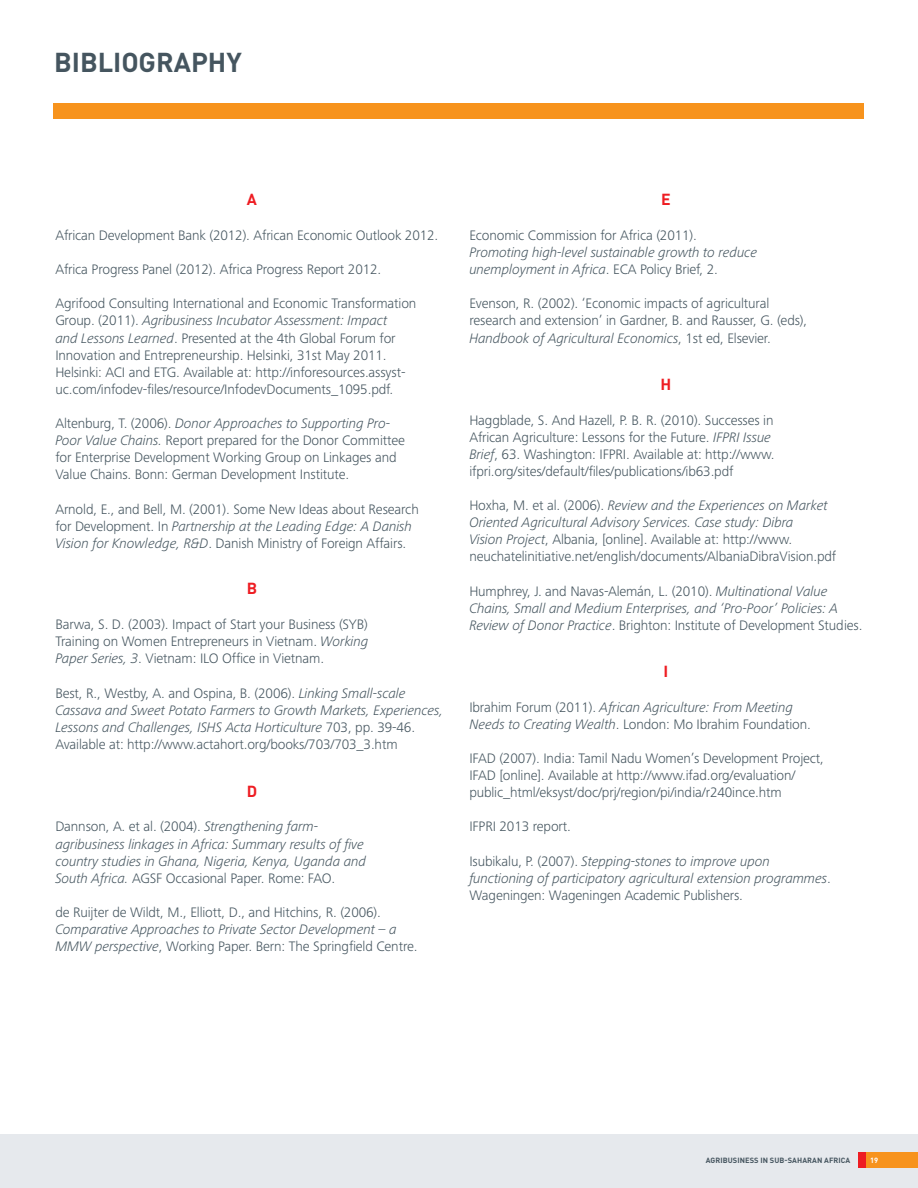
<style>
.page{position:relative;width:918px;height:1188px;background:#fff}
.page>*{position:absolute;margin:0;border:0;box-sizing:border-box;transform-origin:0 0}
.t1{font:700 27px "DIN Pro";color:#45555f}
.t2{font:700 15.9px "DIN Pro";color:#ee1d23}
.t3{font:300 14.25px/17.1px "Frutiger Next Pro";letter-spacing:-.01em;color:#45555f}
.t4{font:italic 300 14.25px/17.1px "Frutiger Next Pro";letter-spacing:-.01em;color:#45555f}
.t5{font:700 7.5px "DIN Pro";letter-spacing:.01em;color:#45555f}
.t6{font:700 7.5px "DIN Pro";color:#fff}
.s1{font-style:italic}
.s2{font-style:normal}
</style>
<div class="page">
<div style="left:0;top:1134px;width:918px;height:54px;background:#e6e9ed"></div>
<div style="left:858px;top:1152px;width:60px;height:16px;background:#f7931d"></div>
<div style="left:858px;top:1152px;width:7px;height:16px;background:#ee1d23"></div>
<div style="left:54px;top:103px;width:810px;height:16px;background:#f7931d"></div>
<p class="t1" style="left:54px;top:40px;width:189px">BIBLIOGRAPHY</p>
<p class="t2" style="left:247px;top:186px;width:12px">A</p>
<p class="t3" style="left:55px;top:227px;width:385px">African Development Bank (2012). African Economic Outlook 2012.</p>
<p class="t3" style="left:55px;top:261px;width:327px">Africa Progress Panel (2012). Africa Progress Report 2012.</p>
<p class="t3" style="left:55px;top:295px;width:363px">Agrifood Consulting International and Economic Transformation Group. (2011). <span class="s1">Agribusiness Incubator Assessment: Impact<br>and Lessons Learned</span>. Presented at the 4th Global Forum for Innovation and Entrepreneurship. Helsinki, 31st May 2011.<br>Helsinki: ACI and ETG. Available at: http://inforesources.assyst&shy;uc.com/infodev-files/resource/InfodevDocuments_1095.pdf.</p>
<p class="t3" style="left:55px;top:415px;width:351px">Altenburg, T. (2006). <span class="s1">Donor Approaches to Supporting Pro-Poor Value Chains.</span> Report prepared for the Donor Committee for Enterprise Development Working Group on Linkages and Value Chains. Bonn: German Development Institute.</p>
<p class="t3" style="left:55px;top:500px;width:365px">Arnold, E., and Bell, M. (2001). Some New Ideas about Research for Development. In <span class="s1">Partnership at the Leading Edge: A Danish<br>Vision for Knowledge, R&amp;D</span>. Danish Ministry of Foreign Affairs.</p>
<p class="t2" style="left:247px;top:575px;width:12px">B</p>
<p class="t3" style="left:55px;top:616px;width:315px;text-align:justify">Barwa, S. D. (2003). Impact of Start your Business (SYB)<br>Training on Women Entrepreneurs in Vietnam. <span class="s1">Working Paper Series, 3</span>. Vietnam: ILO Office in Vietnam.</p>
<p class="t4" style="left:55px;top:684px;width:389px"><span class="s2">Best, R., Westby, A. and Ospina, B. (2006).</span> Linking Small-scale Cassava and Sweet Potato Farmers to Growth Markets, Experiences, Lessons and Challenges, ISHS Acta Horticulture <span class="s2">703, pp. 39-46.<br>Available at: http://www.actahort.org/books/703/703_3.htm</span></p>
<p class="t2" style="left:247px;top:778px;width:12px">D</p>
<p class="t4" style="left:55px;top:818px;width:312px"><span class="s2">Dannson, A. et al. (2004).</span> Strengthening farm&shy;agribusiness linkages in Africa: Summary results of five country studies in Ghana, Nigeria, Kenya, Uganda and South Africa. <span class="s2">AGSF Occasional Paper. Rome: FAO.</span></p>
<p class="t3" style="left:55px;top:904px;width:364px">de Ruijter de Wildt, M., Elliott, D., and Hitchins, R. (2006).<br><span class="s1">Comparative Approaches to Private Sector Development – a<br>MMW perspective</span>, Working Paper. Bern: The Springfield Centre.</p>
<p class="t2" style="left:661px;top:186px;width:11px">E</p>
<p class="t4" style="left:469px;top:227px;width:289px"><span class="s2">Economic Commission for Africa (2011).<br></span>Promoting high-level sustainable growth to reduce unemployment in Africa<span class="s2">. ECA Policy Brief, 2.</span></p>
<p class="t3" style="left:469px;top:295px;width:339px">Evenson, R. (2002). ‘Economic impacts of agricultural research and extension’ in Gardner, B. and Rausser, G. (eds),<br><span class="s1">Handbook of Agricultural Economics</span>, 1st ed, Elsevier.</p>
<p class="t2" style="left:661px;top:371px;width:12px">H</p>
<p class="t3" style="left:469px;top:411px;width:307px">Haggblade, S. And Hazell, P. B. R. (2010). Successes in African Agriculture: Lessons for the Future. <span class="s1">IFPRI Issue Brief</span>, 63. Washington: IFPRI. Available at: http://www. ifpri.org/sites/default/files/publications/ib63.pdf</p>
<p class="t3" style="left:469px;top:497px;width:368px">Hoxha, M. et al. (2006). <span class="s1">Review and the Experiences on Market Oriented Agricultural Advisory Services. Case study: Dibra<br>Vision Project</span>, Albania, [online]. Available at: http://www. neuchatelinitiative.net/english/documents/AlbaniaDibraVision.pdf</p>
<p class="t4" style="left:469px;top:582px;width:395px"><span class="s2">Humphrey, J. and Navas-Alemán, L. (2010).</span> Multinational Value<br>Chains, Small and Medium Enterprises, and ‘Pro-Poor’ Policies: A<br>Review of Donor Practice<span class="s2">. Brighton: Institute of Development Studies.</span></p>
<p class="t2" style="left:664px;top:658px;width:6px">I</p>
<p class="t4" style="left:469px;top:698px;width:343px"><span class="s2">Ibrahim Forum (2011).</span> African Agriculture: From Meeting<br>Needs to Creating Wealth<span class="s2">. London: Mo Ibrahim Foundation.</span></p>
<p class="t3" style="left:469px;top:750px;width:356px">IFAD (2007). India: Tamil Nadu Women’s Development Project,<br>IFAD [online]. Available at http://www.ifad.org/evaluation/ public_html/eksyst/doc/prj/region/pi/india/r240ince.htm</p>
<p class="t3" style="left:469px;top:818px;width:103px">IFPRI 2013 report.</p>
<p class="t4" style="left:469px;top:852px;width:363px"><span class="s2">Isubikalu, P. (2007).</span> Stepping-stones to improve upon functioning of participatory agricultural extension programmes<span class="s2">.<br>Wageningen: Wageningen Academic Publishers.</span></p>
<p class="t5" style="left:706px;top:1154px;width:146px">AGRIBUSINESS IN SUB-SAHARAN AFRICA</p>
<p class="t6" style="left:870px;top:1154px;width:10px">19</p>
</div>
